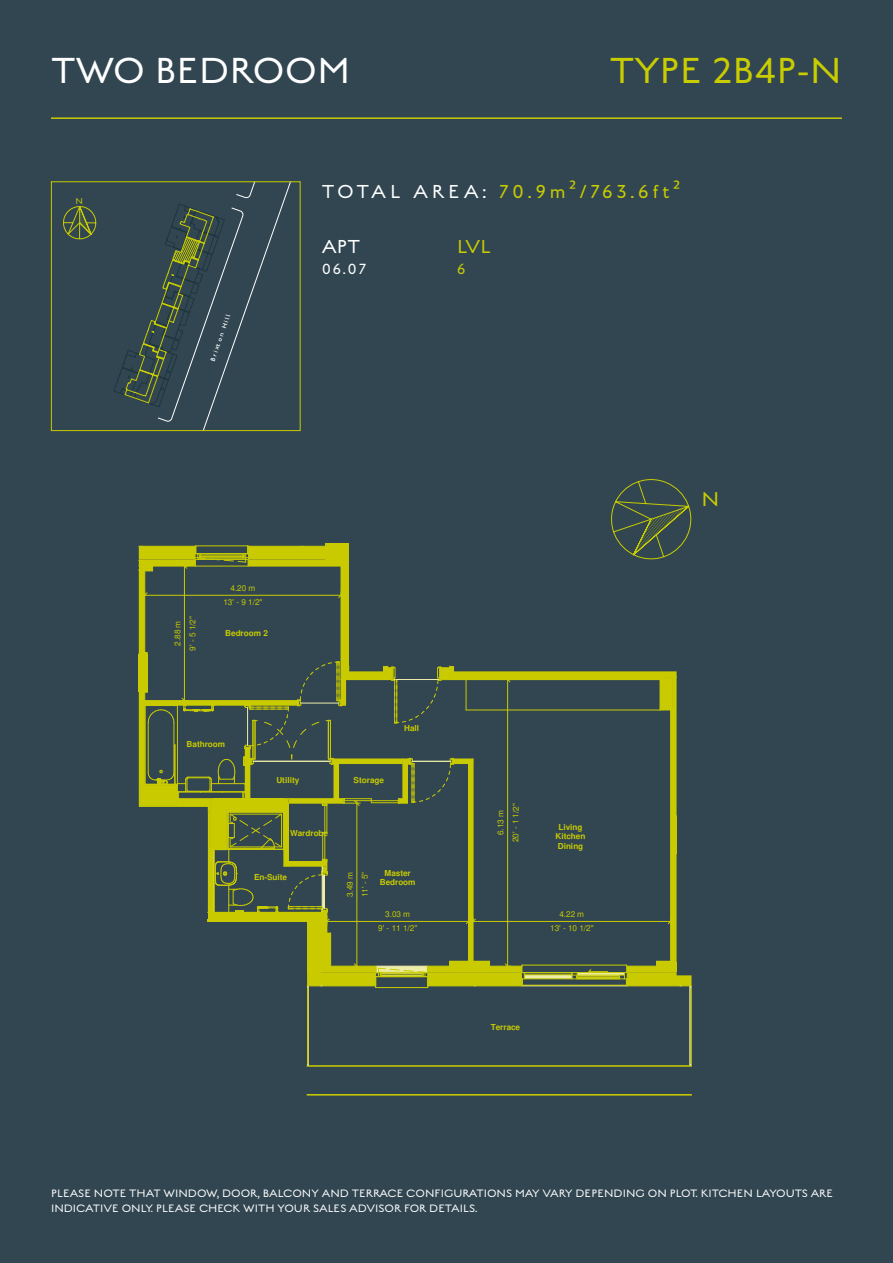
<style>
.page{position:relative;width:893px;height:1263px;background:#314651}
.page>*{position:absolute;margin:0;border:0;box-sizing:border-box;transform-origin:0 0}
.t1{font:100 40.5px "English Grotesque";color:#fff}
.t2{font:100 40.5px "English Grotesque";color:#c9cc00}
.t3{font:100 22.35px "English Grotesque";color:#c9cc00}
.t4{font:100 21px "English Grotesque";letter-spacing:.17em;color:#c9cc00}
.t5{font:100 21px "English Grotesque";color:#fff}
.t6{font:100 16.5px "English Grotesque";color:#fff}
.t7{font:100 16.5px "English Grotesque";color:#c9cc00}
.t8{font:100 12px/15px "English Grotesque";color:#fff}
.t9{font:100 9.6px "English Grotesque";color:#c9cc00}
.t10{font:700 8.25px/9.6px "Helvetica";letter-spacing:-.005em;color:#c9cb00;text-align:center}
.t11{font:8.25px/15px "Helvetica";letter-spacing:-.005em;color:#c9cb00}
.t12{font:300 7.05px "English Grotesque";color:#fff}
.s1{color:#fff}
.s2{font-family:"Myriad Pro";font-weight:400}
</style>
<div class="page">
<hr style="left:308px;top:986px;width:1px;height:80px;background:#ededaa">
<hr style="left:690px;top:986px;width:1px;height:80px;background:#ededaa">
<hr style="left:307px;top:1095px;width:384px;height:1px;background:#c9cb00">
<hr style="left:307px;top:1065px;width:384px;height:1px;background:#c9cb00">
<hr style="left:307px;top:1094px;width:384px;height:1px;background:#c9cb00">
<hr style="left:307px;top:1066px;width:384px;height:1px;background:#c9cb00">
<hr style="left:308px;top:988px;width:1px;height:75px;background:#c9cb00">
<hr style="left:307px;top:988px;width:1px;height:75px;background:#c9cb00">
<hr style="left:690px;top:988px;width:1px;height:75px;background:#c9cb00">
<hr style="left:51px;top:117px;width:791px;height:2px;background:#c9cc00">
<div style="left:51px;top:181px;width:249px;height:250px;border:1px solid #c9cc00"></div>
<svg style="left:114px;top:181px;width:177px;height:250px"></svg>
<svg style="left:63px;top:206px;width:34px;height:34px"></svg>
<svg style="left:139px;top:479px;width:553px;height:510px"></svg>
<h1 class="t1" style="left:51px;top:50px;width:301px">TWO BEDROOM</h1>
<h1 class="t2" style="left:610px;top:50px;width:234px">TYPE 2B4P-N</h1>
<p class="t9" style="left:76px;top:196px;width:9px">N</p>
<p class="t12" style="left:209px;top:360px;width:50px;rotate:-71deg">Brixt on Hill</p>
<h3 class="t4" style="left:322px;top:181px;width:360px"><span class="s1">TOTAL AREA:</span> 70.9m<span class="s2">2</span>/763.6ft<span class="s2">2</span></h3>
<h3 class="t5" style="left:322px;top:235px;width:40px">APT</h3>
<h3 class="t6" style="left:322px;top:260px;width:46px">06.07</h3>
<h3 class="t4" style="left:457px;top:235px;width:35px">LVL</h3>
<h3 class="t7" style="left:457px;top:260px;width:10px">6</h3>
<p class="t11" style="left:230px;top:581px;width:26px">4.20 m</p>
<p class="t11" style="left:171px;top:646px;width:26px;rotate:-90deg">2.88 m</p>
<p class="t11" style="left:186px;top:650px;width:36px;rotate:-90deg">9' - 5 1/2"</p>
<p class="t11" style="left:223px;top:595px;width:41px">13' - 9 1/2"</p>
<p class="t10" style="left:225px;top:629px;width:44px">Bedroom 2</p>
<p class="t10" style="left:187px;top:740px;width:40px">Bathroom</p>
<p class="t10" style="left:276px;top:776px;width:24px">Utility</p>
<p class="t10" style="left:354px;top:776px;width:32px">Storage</p>
<p class="t10" style="left:290px;top:829px;width:39px">Wardrobe</p>
<p class="t10" style="left:404px;top:724px;width:16px">Hall</p>
<p class="t10" style="left:254px;top:873px;width:35px">En-Suite</p>
<p class="t11" style="left:343px;top:897px;width:27px;rotate:-90deg">3.49 m<br>11' - 5"</p>
<p class="t10" style="left:380px;top:869px;width:37px">Master<br>Bedroom</p>
<p class="t11" style="left:385px;top:908px;width:26px">3.03 m</p>
<p class="t11" style="left:378px;top:921px;width:41px">9' - 11 1/2"</p>
<p class="t11" style="left:494px;top:835px;width:26px;rotate:-90deg">6.13 m</p>
<p class="t11" style="left:509px;top:842px;width:41px;rotate:-90deg">20' - 1 1/2"</p>
<p class="t10" style="left:555px;top:823px;width:31px">Living<br>Kitchen<br>Dining</p>
<p class="t11" style="left:559px;top:908px;width:26px">4.22 m</p>
<p class="t11" style="left:550px;top:921px;width:45px">13' - 10 1/2"</p>
<p class="t10" style="left:491px;top:1023px;width:31px">Terrace</p>
<h2 class="t3" style="left:701px;top:487px;width:19px">N</h2>
<p class="t8" style="left:51px;top:1186px;width:784px">PLEASE NOTE THAT WINDOW, DOOR, BALCONY AND TERRACE CONFIGURATIONS MAY VARY DEPENDING ON PLOT. KITCHEN LAYOUTS ARE<br>INDICATIVE ONLY. PLEASE CHECK WITH YOUR SALES ADVISOR FOR DETAILS.</p>
</div>
